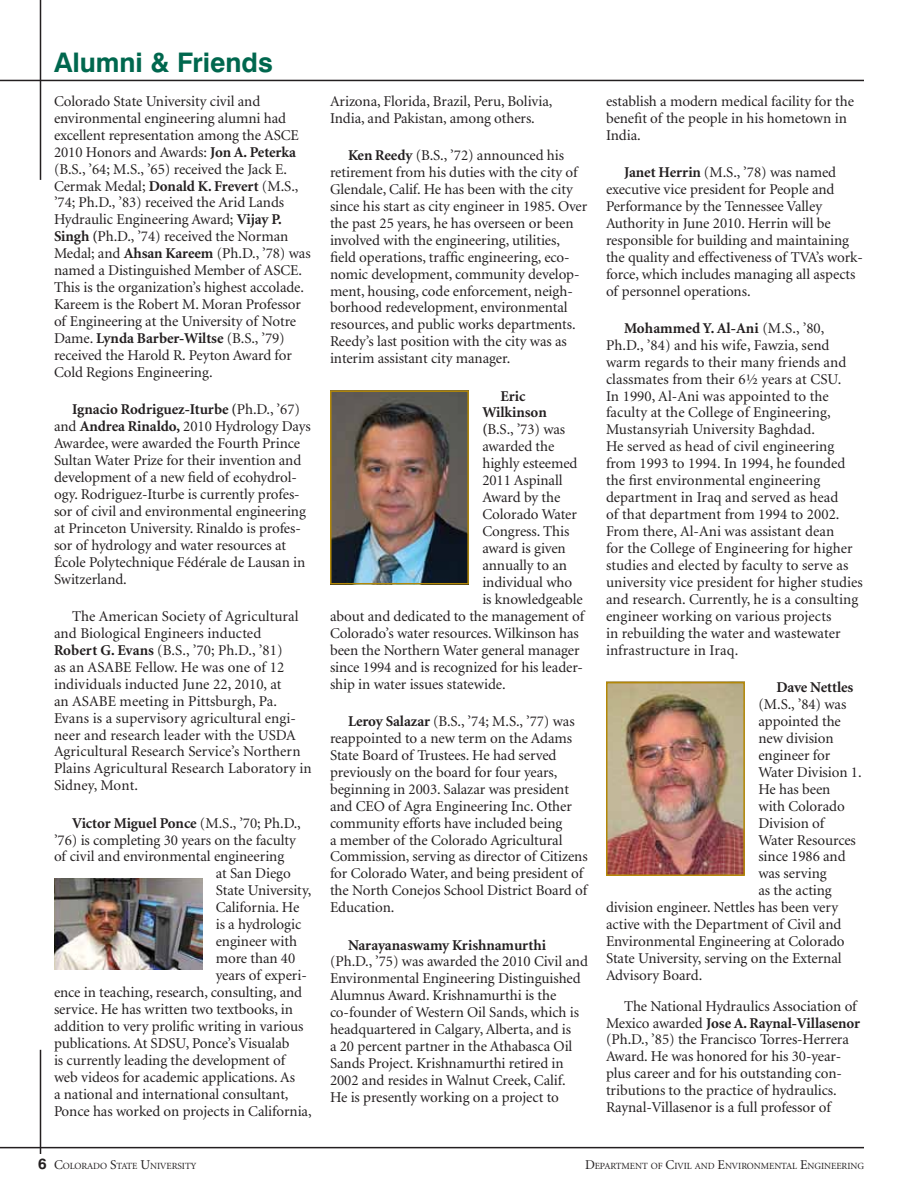
<style>
.page{position:relative;width:918px;height:1188px;background:#fff}
.page>*{position:absolute;margin:0;border:0;box-sizing:border-box;transform-origin:0 0}
.t1{font:700 27px "Swiss 721 BT";color:#00674e}
.t2{font:15px/17px "Minion";letter-spacing:-.005em;color:#231f20}
.t3{font:700 15px "Minion";letter-spacing:-.005em;color:#231f20}
.t4{font:9.45px "Minion";letter-spacing:-.005em;color:#231f20}
.s1{font-weight:700}
.s2{font-weight:400}
.s3{font-family:"Swiss 721 BT";font-weight:700;font-size:15px}
.s4{font-size:13.5px}
</style>
<div class="page">
<img style="left:333px;top:393px;width:133px;height:188px">
<div style="left:330px;top:390px;width:139px;height:194px;border:2px solid #b38808"></div>
<img style="left:609px;top:685px;width:133px;height:188px">
<div style="left:606px;top:682px;width:139px;height:194px;border:2px solid #b38808"></div>
<img style="left:54px;top:878px;width:148px;height:92px">
<hr style="left:40px;top:0;width:1px;height:180px;background:#231f20">
<hr style="left:0;top:80px;width:864px;height:1px;background:#231f20">
<hr style="left:40px;top:1050px;width:1px;height:104px;background:#231f20">
<hr style="left:0;top:1147px;width:864px;height:1px;background:#231f20">
<h1 class="t1" style="left:54px;top:46px;width:220px">Alumni &amp; Friends</h1>
<p class="t2" style="left:54px;top:93px;width:258px">Colorado State University civil and environmental engineering alumni had excellent representation among the ASCE 2010 Honors and Awards: <span class="s1">Jon A. Peterka </span>(B.S., ’64; M.S., ’65) received the Jack E.<br>Cermak Medal; <span class="s1">Donald K. Frevert</span> (M.S., ’74; Ph.D., ’83) received the Arid Lands Hydraulic Engineering Award; <span class="s1">Vijay P.<br>Singh (</span>Ph.D., ’74) received the Norman Medal; and <span class="s1">Ahsan Kareem</span> (Ph.D., ’78) was named a Distinguished Member of ASCE.<br>This is the organization’s highest accolade.<br>Kareem is the Robert M. Moran Professor of Engineering at the University of Notre Dame. <span class="s1">Lynda Barber-Wiltse</span> (B.S., ’79) received the Harold R. Peyton Award for Cold Regions Engineering.</p>
<p class="t2" style="left:54px;top:401px;width:258px;text-indent:18px"><span class="s1">Ignacio Rodriguez-Iturbe (</span>Ph.D., ’67) and <span class="s1">Andrea Rinaldo,</span> 2010 Hydrology Days Awardee, were awarded the Fourth Prince Sultan Water Prize for their invention and development of a new field of ecohydrol&shy;ogy. Rodriguez-Iturbe is currently profes&shy;sor of civil and environmental engineering at Princeton University. Rinaldo is profes&shy;sor of hydrology and water resources at École Polytechnique Fédérale de Lausan in Switzerland.</p>
<p class="t2" style="left:54px;top:608px;width:259px;text-indent:18px">The American Society of Agricultural and Biological Engineers inducted<br><span class="s1">Robert G. Evans</span> (B.S., ’70; Ph.D., ’81)<br>as an ASABE Fellow. He was one of 12 individuals inducted June 22, 2010, at<br>an ASABE meeting in Pittsburgh, Pa.<br>Evans is a supervisory agricultural engi&shy;neer and research leader with the USDA Agricultural Research Service’s Northern Plains Agricultural Research Laboratory in Sidney, Mont.</p>
<p class="t3" style="left:72px;top:815px;width:230px">Victor Miguel Ponce <span class="s2">(M.S., ’70; Ph.D.,</span></p>
<p class="t2" style="left:54px;top:832px;width:243px">’76) is completing 30 years on the faculty</p>
<p class="t2" style="left:54px;top:849px;width:232px">of civil and environmental engineering</p>
<p class="t2" style="left:216px;top:866px;width:77px">at San Diego</p>
<p class="t2" style="left:216px;top:883px;width:97px">State University,</p>
<p class="t2" style="left:216px;top:900px;width:85px">California. He</p>
<p class="t2" style="left:216px;top:917px;width:87px">is a hydrologic</p>
<p class="t2" style="left:216px;top:934px;width:83px">engineer with</p>
<p class="t2" style="left:216px;top:950px;width:81px">more than 40</p>
<p class="t2" style="left:216px;top:967px;width:93px">years of experi-</p>
<p class="t2" style="left:54px;top:984px;width:250px">ence in teaching, research, consulting, and</p>
<p class="t2" style="left:54px;top:1001px;width:240px">service. He has written two textbooks, in</p>
<p class="t2" style="left:54px;top:1018px;width:251px">addition to very prolific writing in various</p>
<p class="t2" style="left:54px;top:1035px;width:237px">publications. At SDSU, Ponce’s Visualab</p>
<p class="t2" style="left:54px;top:1052px;width:233px">is currently leading the development of</p>
<p class="t2" style="left:54px;top:1069px;width:243px">web videos for academic applications. As</p>
<p class="t2" style="left:54px;top:1086px;width:236px">a national and international consultant,</p>
<p class="t2" style="left:54px;top:1103px;width:259px">Ponce has worked on projects in California,</p>
<p class="t2" style="left:330px;top:93px;width:224px">Arizona, Florida, Brazil, Peru, Bolivia,<br>India, and Pakistan, among others.</p>
<p class="t2" style="left:330px;top:147px;width:259px;text-indent:18px"><span class="s1">Ken Reedy</span> (B.S., ’72) announced his retirement from his duties with the city of Glendale, Calif. He has been with the city since his start as city engineer in 1985. Over the past 25 years, he has overseen or been involved with the engineering, utilities, field operations, traffic engineering, eco&shy;nomic development, community develop&shy;ment, housing, code enforcement, neigh&shy;borhood redevelopment, environmental resources, and public works departments.<br>Reedy’s last position with the city was as interim assistant city manager.</p>
<p class="t3" style="left:500px;top:388px;width:27px">Eric</p>
<p class="t3" style="left:482px;top:405px;width:66px">Wilkinson</p>
<p class="t2" style="left:482px;top:422px;width:84px"><span class="s1">(</span>B.S., ’73) was</p>
<p class="t2" style="left:482px;top:439px;width:74px">awarded the</p>
<p class="t2" style="left:482px;top:456px;width:97px">highly esteemed</p>
<p class="t2" style="left:482px;top:473px;width:82px">2011 Aspinall</p>
<p class="t2" style="left:482px;top:490px;width:79px">Award by the</p>
<p class="t2" style="left:482px;top:506px;width:96px">Colorado Water</p>
<p class="t2" style="left:482px;top:523px;width:88px">Congress. This</p>
<p class="t2" style="left:482px;top:540px;width:85px">award is given</p>
<p class="t2" style="left:482px;top:557px;width:86px">annually to an</p>
<p class="t2" style="left:482px;top:574px;width:91px">individual who</p>
<p class="t2" style="left:482px;top:591px;width:102px">is knowledgeable</p>
<p class="t2" style="left:330px;top:608px;width:256px">about and dedicated to the management of</p>
<p class="t2" style="left:330px;top:625px;width:250px">Colorado’s water resources. Wilkinson has</p>
<p class="t2" style="left:330px;top:642px;width:251px">been the Northern Water general manager</p>
<p class="t2" style="left:330px;top:659px;width:254px">since 1994 and is recognized for his leader-</p>
<p class="t2" style="left:330px;top:676px;width:177px">ship in water issues statewide.</p>
<p class="t2" style="left:330px;top:713px;width:259px;text-indent:18px"><span class="s1">Leroy Salazar</span> (B.S., ’74; M.S., ’77) was reappointed to a new term on the Adams State Board of Trustees. He had served previously on the board for four years, beginning in 2003. Salazar was president and CEO of Agra Engineering Inc. Other community efforts have included being<br>a member of the Colorado Agricultural Commission, serving as director of Citizens for Colorado Water, and being president of the North Conejos School District Board of Education.</p>
<p class="t3" style="left:348px;top:937px;width:199px">Narayanaswamy Krishnamurthi</p>
<p class="t2" style="left:330px;top:954px;width:259px">(Ph.D., ’75) was awarded the 2010 Civil and Environmental Engineering Distinguished Alumnus Award. Krishnamurthi is the co-founder of Western Oil Sands, which is headquartered in Calgary, Alberta, and is<br>a 20 percent partner in the Athabasca Oil Sands Project. Krishnamurthi retired in 2002 and resides in Walnut Creek, Calif.<br>He is presently working on a project to</p>
<p class="t2" style="left:606px;top:93px;width:250px">establish a modern medical facility for the benefit of the people in his hometown in<br>India.</p>
<p class="t2" style="left:606px;top:164px;width:258px;text-indent:18px"><span class="s1">Janet Herrin</span> (M.S., ’78) was named executive vice president for People and Performance by the Tennessee Valley Authority in June 2010. Herrin will be responsible for building and maintaining the quality and effectiveness of TVA’s work&shy;force, which includes managing all aspects of personnel operations.</p>
<p class="t2" style="left:606px;top:320px;width:258px;text-indent:18px"><span class="s1">Mohammed Y. Al-Ani</span> (M.S., ’80, Ph.D., ’84) and his wife, Fawzia, send warm regards to their many friends and classmates from their 6½ years at CSU.<br>In 1990, Al-Ani was appointed to the faculty at the College of Engineering, Mustansyriah University Baghdad.<br>He served as head of civil engineering from 1993 to 1994. In 1994, he founded the first environmental engineering department in Iraq and served as head<br>of that department from 1994 to 2002.<br>From there, Al-Ani was assistant dean<br>for the College of Engineering for higher studies and elected by faculty to serve as university vice president for higher studies and research. Currently, he is a consulting engineer working on various projects<br>in rebuilding the water and wastewater infrastructure in Iraq.</p>
<p class="t3" style="left:776px;top:680px;width:78px">Dave Nettles</p>
<p class="t2" style="left:758px;top:696px;width:89px">(M.S., ’84) was</p>
<p class="t2" style="left:758px;top:713px;width:84px">appointed the</p>
<p class="t2" style="left:758px;top:730px;width:77px">new division</p>
<p class="t2" style="left:758px;top:747px;width:73px">engineer for</p>
<p class="t2" style="left:758px;top:764px;width:105px">Water Division 1.</p>
<p class="t2" style="left:758px;top:781px;width:74px">He has been</p>
<p class="t2" style="left:758px;top:798px;width:88px">with Colorado</p>
<p class="t2" style="left:758px;top:815px;width:67px">Division of</p>
<p class="t2" style="left:758px;top:832px;width:99px">Water Resources</p>
<p class="t2" style="left:758px;top:849px;width:89px">since 1986 and</p>
<p class="t2" style="left:758px;top:866px;width:70px">was serving</p>
<p class="t2" style="left:758px;top:883px;width:75px">as the acting</p>
<p class="t2" style="left:606px;top:900px;width:234px">division engineer. Nettles has been very</p>
<p class="t2" style="left:606px;top:917px;width:237px">active with the Department of Civil and</p>
<p class="t2" style="left:606px;top:934px;width:240px">Environmental Engineering at Colorado</p>
<p class="t2" style="left:606px;top:950px;width:237px">State University, serving on the External</p>
<p class="t2" style="left:606px;top:967px;width:98px">Advisory Board.</p>
<p class="t2" style="left:606px;top:998px;width:256px;text-indent:18px">The National Hydraulics Association of Mexico awarded <span class="s1">Jose A. Raynal-Villasenor </span>(Ph.D., ’85) the Francisco Torres-Herrera Award. He was honored for his 30-year&shy;plus career and for his outstanding con&shy;tributions to the practice of hydraulics.<br>Raynal-Villasenor is a full professor of</p>
<p class="t4" style="left:38px;top:1161px;width:160px"><span class="s3">6</span> <span class="s4">C</span>OLORADO <span class="s4">S</span>TATE <span class="s4">U</span>NIVERSITY</p>
<p class="t4" style="left:585px;top:1161px;width:280px"><span class="s4">D</span> EPARTMENT OF <span class="s4">C</span>IVIL AND <span class="s4">E</span>NVIRONMENTAL <span class="s4">E</span>NGINEERING</p>
</div>
